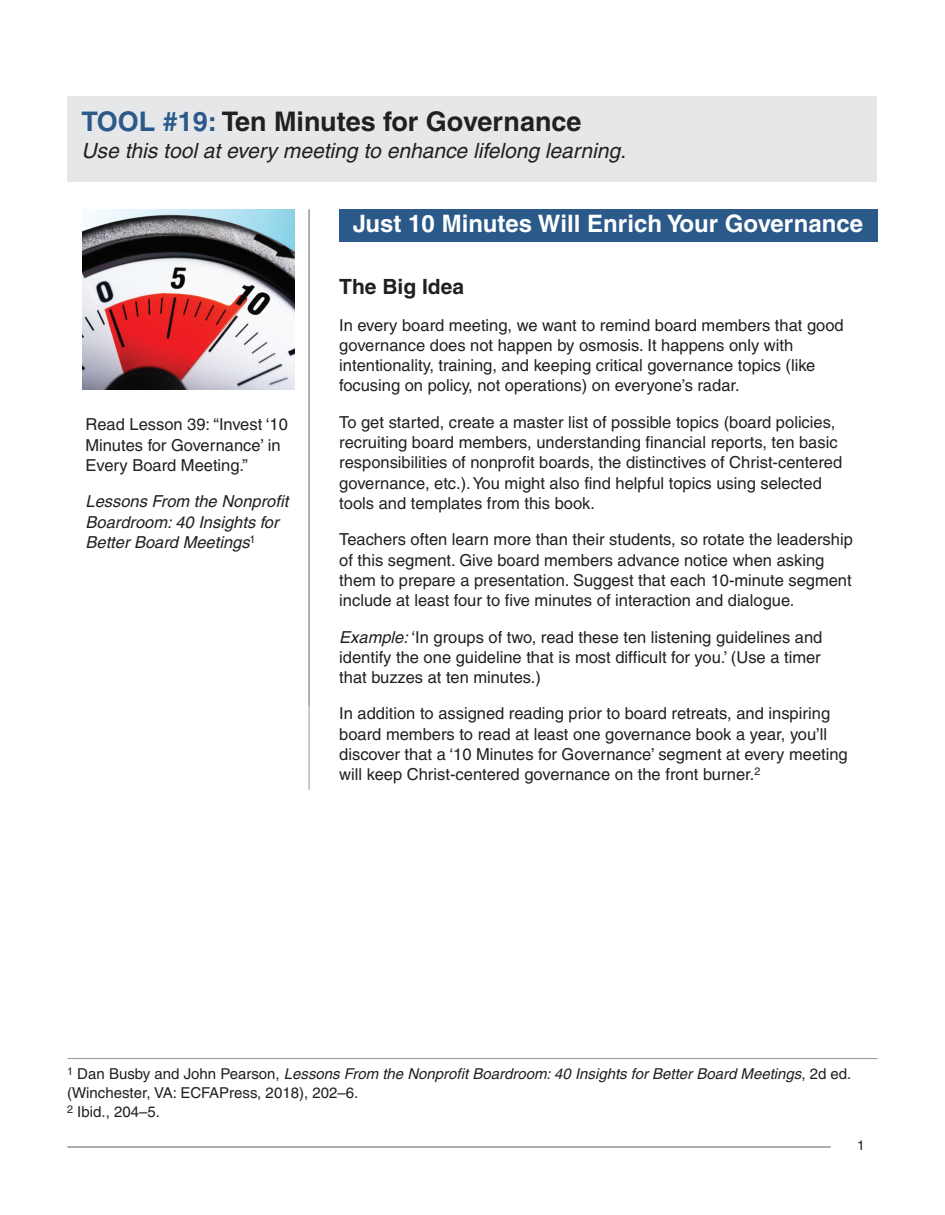
<style>
.page{position:relative;width:945px;height:1215px;background:#fff}
.page>*{position:absolute;margin:0;border:0;box-sizing:border-box;transform-origin:0 0}
.t1{font:700 27px "Helvetica LT";color:#231f20}
.t2{font:700 24px "Helvetica LT";color:#fff}
.t3{font:italic 21px "Helvetica LT";color:#231f20}
.t4{font:700 21px "Helvetica LT";color:#231f20}
.t5{font:16.5px/20.2px "Helvetica LT";color:#231f20}
.t6{font:italic 16.5px/20.2px "Helvetica LT";color:#231f20}
.t7{font:15px/19px "Helvetica LT";color:#231f20}
.t8{font:13.5px "Helvetica LT";color:#231f20}
.s1{color:#2b598a}
.s2{font-style:italic}
</style>
<div class="page">
<div style="left:68px;top:96px;width:809px;height:85px;background:#e6e7e9"></div>
<hr style="left:68px;top:1147px;width:763px;height:1px;background:#939598">
<hr style="left:68px;top:1058px;width:810px;height:1px;background:#939598">
<div style="left:339px;top:209px;width:539px;height:33px;background:#2b598a"></div>
<hr style="left:309px;top:209px;width:1px;height:581px;background:#939598">
<img style="left:83px;top:209px;width:212px;height:180px">
<h1 class="t1" style="left:82px;top:112px;width:502px"><span class="s1">TOOL #19:</span> Ten Minutes for Governance</h1>
<p class="t3" style="left:82px;top:143px;width:546px">Use this tool at every meeting to enhance lifelong learning.</p>
<p class="t5" style="left:86px;top:416px;width:204px">Read Lesson 39: “Invest ‘10<br>Minutes for Governance’ in<br>Every Board Meeting.”</p>
<p class="t6" style="left:86px;top:493px;width:204px">Lessons From the Nonprofit<br>Boardroom: 40 Insights for<br>Better Board Meetings<sup>1</sup></p>
<h2 class="t2" style="left:353px;top:214px;width:512px">Just 10 Minutes Will Enrich Your Governance</h2>
<p class="t4" style="left:339px;top:279px;width:126px">The Big Idea</p>
<p class="t5" style="left:339px;top:316px;width:506px">In every board meeting, we want to remind board members that good governance does not happen by osmosis. It happens only with intentionality, training, and keeping critical governance topics (like focusing on policy, not operations) on everyone’s radar.</p>
<p class="t5" style="left:339px;top:414px;width:505px">To get started, create a master list of possible topics (board policies, recruiting board members, understanding financial reports, ten basic responsibilities of nonprofit boards, the distinctives of Christ-centered governance, etc.). You might also find helpful topics using selected tools and templates from this book.</p>
<p class="t5" style="left:339px;top:531px;width:515px">Teachers often learn more than their students, so rotate the leadership of this segment. Give board members advance notice when asking them to prepare a presentation. Suggest that each 10-minute segment include at least four to five minutes of interaction and dialogue.</p>
<p class="t5" style="left:339px;top:628px;width:485px;text-align:justify"><span class="s2">Example:</span> ‘In groups of two, read these ten listening guidelines and identify the one guideline that is most difficult for you.’ (Use a timer that buzzes at ten minutes.)</p>
<p class="t5" style="left:339px;top:705px;width:510px">In addition to assigned reading prior to board retreats, and inspiring board members to read at least one governance book a year, you’ll discover that a ‘10 Minutes for Governance’ segment at every meeting will keep Christ-centered governance on the front burner.<sup>2</sup></p>
<p class="t7" style="left:67px;top:1066px;width:786px"><sup>1</sup> Dan Busby and John Pearson, <span class="s2">Lessons From the Nonprofit Boardroom: 40 Insights for Better Board Meetings</span>, 2d ed. (Winchester, VA: ECFAPress, 2018), 202–6.<br><sup>2</sup> Ibid., 204–5.</p>
<p class="t8" style="left:857px;top:1138px;width:9px">1</p>
</div>
